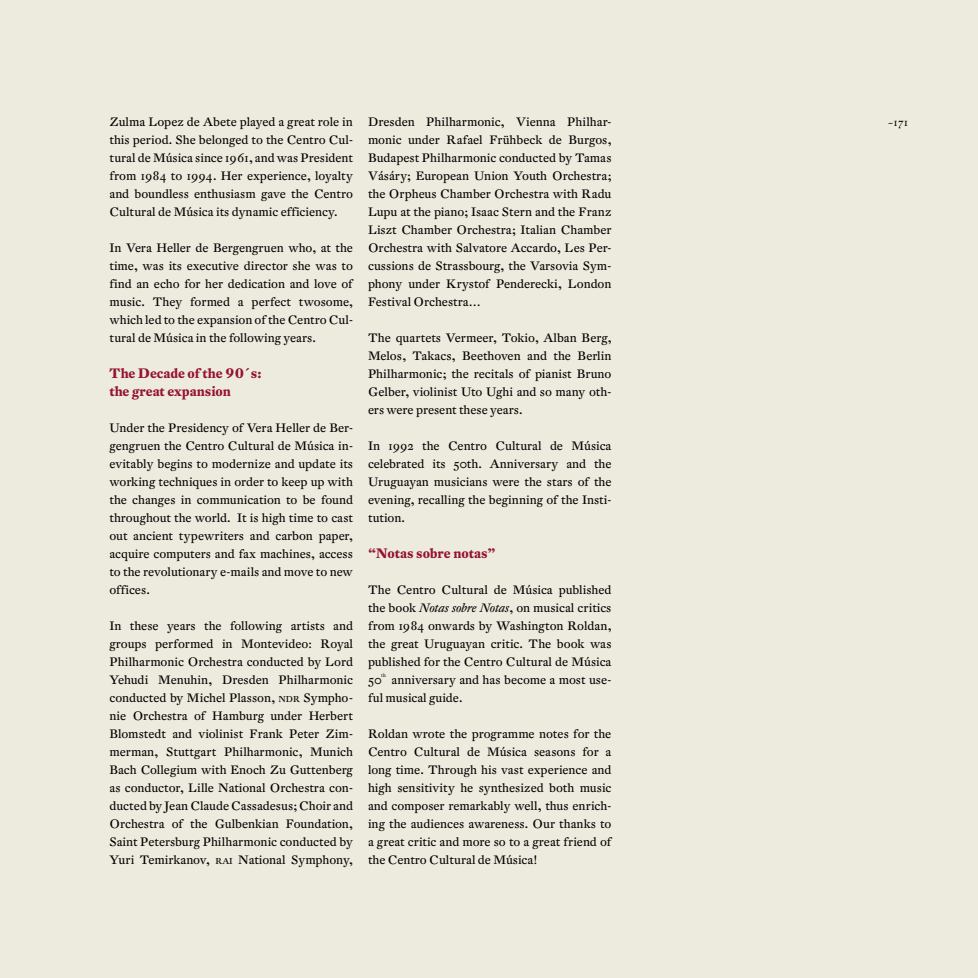
<style>
.page{position:relative;width:978px;height:978px;background:#edebdd}
.page>*{position:absolute;margin:0;border:0;box-sizing:border-box;transform-origin:0 0}
.t1{font:700 13.5px/18px "DTL Fleischmann T";color:#951230}
.t2{font:700 13.5px "DTL Fleischmann ST";letter-spacing:-.005em;color:#951230}
.t3{font:12px/18px "DTL Fleischmann ST";color:#000;text-align:justify}
.t4{font:10.5px "DTL Fleischmann ST";color:#000}
.t5{font:4.8px "DTL Fleischmann ST";color:#000}
.s1{font-family:"DTL Fleischmann T Caps";font-size:8.4px}
.s2{font-family:"DTL Fleischmann T";font-style:italic}
</style>
<div class="page">
<p class="t3" style="left:110px;top:113px;width:245px">Zulma Lopez de Abete played a great role in this period. She belonged to the Centro Cul&shy;tural de Música since 1961, and was President from 1984 to 1994. Her experience, loyalty and boundless enthusiasm gave the Centro Cultural de Música its dynamic efficiency.</p>
<p class="t3" style="left:110px;top:239px;width:245px">In Vera Heller de Bergengruen who, at the time, was its executive director she was to find an echo for her dedication and love of music. They formed a perfect twosome, which led to the expansion of the Centro Cul&shy;tural de Música in the following years.</p>
<p class="t1" style="left:110px;top:364px;width:154px">The Decade of the 90´s: the great expansion</p>
<p class="t3" style="left:110px;top:419px;width:245px">Under the Presidency of Vera Heller de Ber&shy;gengruen the Centro Cultural de Música in&shy;evitably begins to modernize and update its working techniques in order to keep up with the changes in communication to be found throughout the world. It is high time to cast out ancient typewriters and carbon paper, acquire computers and fax machines, access to the revolutionary e-mails and move to new offices.</p>
<p class="t3" style="left:110px;top:617px;width:245px">In these years the following artists and groups performed in Montevideo: Royal Philharmonic Orchestra conducted by Lord Yehudi Menuhin, Dresden Philharmonic conducted by Michel Plasson, <span class="s1">NDR</span> Sympho&shy;nie Orchestra of Hamburg under Herbert Blomstedt and violinist Frank Peter Zim&shy;merman, Stuttgart Philharmonic, Munich Bach Collegium with Enoch Zu Guttenberg as conductor, Lille National Orchestra con&shy;ducted by Jean Claude Cassadesus; Choir and Orchestra of the Gulbenkian Foundation, Saint Petersburg Philharmonic conducted by Yuri Temirkanov, <span class="s1">RAI</span> National Symphony,</p>
<p class="t3" style="left:368px;top:113px;width:245px">Dresden Philharmonic, Vienna Philhar&shy;monic under Rafael Frühbeck de Burgos, Budapest Philharmonic conducted by Tamas Vásáry; European Union Youth Orchestra; the Orpheus Chamber Orchestra with Radu Lupu at the piano; Isaac Stern and the Franz Liszt Chamber Orchestra; Italian Chamber Orchestra with Salvatore Accardo, Les Per&shy;cussions de Strassbourg, the Varsovia Sym&shy;phony under Krystof Penderecki, London Festival Orchestra…</p>
<p class="t3" style="left:368px;top:329px;width:245px">The quartets Vermeer, Tokio, Alban Berg, Melos, Takacs, Beethoven and the Berlin Philharmonic; the recitals of pianist Bruno Gelber, violinist Uto Ughi and so many oth&shy;ers were present these years.</p>
<p class="t3" style="left:368px;top:437px;width:245px">In 1992 the Centro Cultural de Música celebrated its 50th. Anniversary and the Uruguayan musicians were the stars of the evening, recalling the beginning of the Insti&shy;tution.</p>
<p class="t2" style="left:368px;top:545px;width:129px">“Notas sobre notas”</p>
<p class="t3" style="left:368px;top:581px;width:245px">The Centro Cultural de Música published the book <span class="s2">Notas sobre Notas</span>, on musical critics from 1984 onwards by Washington Roldan, the great Uruguayan critic. The book was published for the Centro Cultural de Música 50</p>
<p class="t5" style="left:381px;top:672px;width:6px">th</p>
<p class="t3" style="left:368px;top:671px;width:245px;text-indent:24px">anniversary and has become a most use&shy;ful musical guide.</p>
<p class="t3" style="left:368px;top:725px;width:245px">Roldan wrote the programme notes for the Centro Cultural de Música seasons for a long time. Through his vast experience and high sensitivity he synthesized both music and composer remarkably well, thus enrich&shy;ing the audiences awareness. Our thanks to a great critic and more so to a great friend of the Centro Cultural de Música!</p>
<p class="t4" style="left:888px;top:116px;width:22px">~171</p>
</div>
